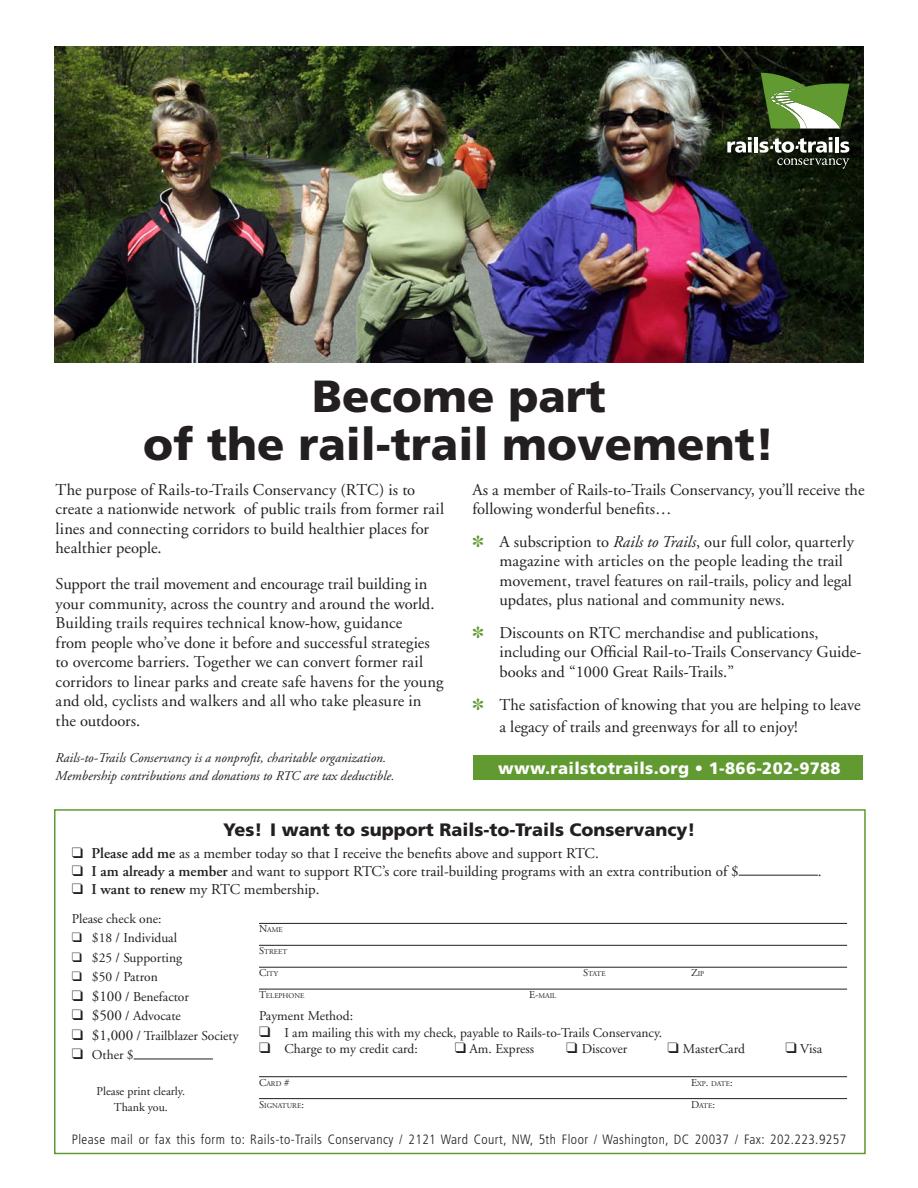
<style>
.page{position:relative;width:918px;height:1188px;background:#fff}
.page>*{position:absolute;margin:0;border:0;box-sizing:border-box;transform-origin:0 0}
.t1{font:900 45px/48px "Frutiger LT Std";color:#231f20;text-align:center}
.t2{font:900 18px "Frutiger LT Std";color:#231f20}
.t3{font:16.5px/19.5px "Adobe Garamond";color:#231f20}
.t4{font:900 16.5px "Frutiger LT Std";letter-spacing:.02em;color:#fff}
.t5{font:15px "Adobe Garamond";color:#231f20}
.t6{font:13.5px "Adobe Garamond";color:#231f20}
.t7{font:italic 13.5px/18px "Adobe Garamond";color:#231f20}
.t8{font:300 condensed 13.5px "Frutiger LT Std";letter-spacing:.035em;color:#231f20}
.t9{font:12px/16.5px "Adobe Garamond";color:#231f20;text-align:center}
.t10{font:7.35px "Adobe Garamond";color:#231f20}
.s1{color:#619a31}
.s2{font-style:italic}
.s3{font-family:"Frutiger LT Std";font-weight:900;color:#fff}
.s4{font-weight:600}
.s5{font-size:15px}
.s6{font-size:10.5px}
</style>
<div class="page">
<div style="left:473px;top:755px;width:390px;height:25px;background:#619a31"></div>
<div style="left:54px;top:809px;width:812px;height:345px;border:2px solid #619a31"></div>
<img style="left:54px;top:46px;width:810px;height:316px">
<hr style="left:739px;top:875px;width:79px;height:1px;background:#231f20">
<hr style="left:259px;top:923px;width:588px;height:1px;background:#231f20">
<hr style="left:259px;top:945px;width:588px;height:1px;background:#231f20">
<hr style="left:259px;top:967px;width:588px;height:1px;background:#231f20">
<hr style="left:259px;top:989px;width:588px;height:1px;background:#231f20">
<hr style="left:259px;top:1076px;width:588px;height:1px;background:#231f20">
<hr style="left:259px;top:1098px;width:588px;height:1px;background:#231f20">
<hr style="left:134px;top:1059px;width:79px;height:1px;background:#231f20">
<svg style="left:761px;top:73px;width:89px;height:56px;background:#67894a"></svg>
<svg style="left:727px;top:137px;width:25px;height:16px"></svg>
<hr style="left:754px;top:137px;width:4px;height:15px;background:#fff">
<svg style="left:760px;top:137px;width:90px;height:32px"></svg>
<p class="t1" style="left:143px;top:372px;width:633px">Become part<br>of the rail-trail movement!</p>
<p class="t3" style="left:56px;top:480px;width:390px">The purpose of Rails-to-Trails Conservancy (RTC) is to create a nationwide network of public trails from former rail lines and connecting corridors to build healthier places for healthier people.</p>
<p class="t3" style="left:56px;top:575px;width:389px">Support the trail movement and encourage trail building in your community, across the country and around the world.<br>Building trails requires technical know-how, guidance<br>from people who’ve done it before and successful strategies to overcome barriers. Together we can convert former rail corridors to linear parks and create safe havens for the young and old, cyclists and walkers and all who take pleasure in the outdoors.</p>
<p class="t7" style="left:56px;top:749px;width:340px">Rails-to-Trails Conservancy is a nonprofit, charitable organization.<br>Membership contributions and donations to RTC are tax deductible.</p>
<p class="t3" style="left:472px;top:480px;width:394px">As a member of Rails-to-Trails Conservancy, you’ll receive the following wonderful benefits…</p>
<p class="t3" style="left:500px;top:532px;width:356px;text-indent:-27px"><span class="s1">✽</span> A subscription to <span class="s2">Rails to Trails</span>, our full color, quarterly magazine with articles on the people leading the trail movement, travel features on rail-trails, policy and legal updates, plus national and community news.</p>
<p class="t3" style="left:500px;top:623px;width:364px;text-indent:-27px"><span class="s1">✽</span> Discounts on RTC merchandise and publications, including our Official Rail-to-Trails Conservancy Guide&shy;books and “1000 Great Rails-Trails.”</p>
<p class="t3" style="left:500px;top:694px;width:363px;line-height:22.5px;text-indent:-27px"><span class="s1">✽</span> The satisfaction of knowing that you are helping to leave a legacy of trails and greenways for all to enjoy!<span class="s3">www.</span></p>
<p class="t4" style="left:498px;top:759px;width:344px">www.railstotrails.org • 1-866-202-9788</p>
<p class="t2" style="left:223px;top:819px;width:474px">Yes! I want to support Rails-to-Trails Conservancy!</p>
<p class="t5" style="left:72px;top:845px;width:529px">❑ <span class="s4">Please add me</span> as a member today so that I receive the benefits above and support RTC.</p>
<p class="t5" style="left:72px;top:863px;width:668px">❑ <span class="s4">I am already a member</span> and want to support RTC’s core trail-building programs with an extra contribution of $</p>
<p class="t5" style="left:818px;top:863px;width:5px">.</p>
<p class="t5" style="left:72px;top:881px;width:249px">❑ <span class="s4">I want to renew</span> my RTC membership.</p>
<p class="t6" style="left:72px;top:911px;width:91px">Please check one:</p>
<p class="t6" style="left:72px;top:931px;width:107px">❑ $18 / Individual</p>
<p class="t6" style="left:72px;top:950px;width:112px">❑ $25 / Supporting</p>
<p class="t6" style="left:72px;top:970px;width:88px">❑ $50 / Patron</p>
<p class="t6" style="left:72px;top:989px;width:119px">❑ <span class="s5">$100</span> / Benefactor</p>
<p class="t6" style="left:72px;top:1009px;width:111px">❑ <span class="s5">$500</span> / Advocate</p>
<p class="t6" style="left:72px;top:1028px;width:168px">❑ <span class="s5">$1,000</span> / Trailblazer Society</p>
<p class="t6" style="left:72px;top:1048px;width:63px">❑ Other $</p>
<p class="t9" style="left:97px;top:1083px;width:90px">Please print clearly.<br>Thank you.</p>
<p class="t10" style="left:259px;top:926px;width:25px"><span class="s6">N</span>ame</p>
<p class="t10" style="left:259px;top:948px;width:30px"><span class="s6">S</span>treet</p>
<p class="t10" style="left:259px;top:970px;width:20px"><span class="s6">C</span>ity</p>
<p class="t10" style="left:583px;top:970px;width:24px"><span class="s6">S</span>tate</p>
<p class="t10" style="left:691px;top:970px;width:15px"><span class="s6">Z</span>ip</p>
<p class="t10" style="left:259px;top:992px;width:47px"><span class="s6">T</span>elephone</p>
<p class="t10" style="left:529px;top:992px;width:29px"><span class="s6">E-</span>mail</p>
<p class="t6" style="left:259px;top:1009px;width:96px">Payment Method:</p>
<p class="t6" style="left:259px;top:1025px;width:405px">❑ I am mailing this with my check, payable to Rails-to-Trails Conservancy.</p>
<p class="t6" style="left:259px;top:1042px;width:160px">❑ Charge to my credit card:</p>
<p class="t6" style="left:455px;top:1042px;width:81px">❑ Am. Express</p>
<p class="t6" style="left:566px;top:1042px;width:63px">❑ Discover</p>
<p class="t6" style="left:667px;top:1042px;width:79px">❑ MasterCard</p>
<p class="t6" style="left:786px;top:1042px;width:38px">❑ Visa</p>
<p class="t10" style="left:259px;top:1079px;width:32px"><span class="s6">C</span>ard <span class="s6">#</span></p>
<p class="t10" style="left:691px;top:1079px;width:43px"><span class="s6">E</span>xp<span class="s6">.</span> date<span class="s6">:</span></p>
<p class="t10" style="left:259px;top:1101px;width:46px"><span class="s6">S</span>ignature<span class="s6">:</span></p>
<p class="t10" style="left:691px;top:1101px;width:26px"><span class="s6">D</span>ate<span class="s6">:</span></p>
<p class="t8" style="left:72px;top:1132px;width:776px">Please mail or fax this form to: Rails-to-Trails Conservancy / 2121 Ward Court, NW, 5th Floor / Washington, DC 20037 / Fax: 202.223.9257</p>
</div>
